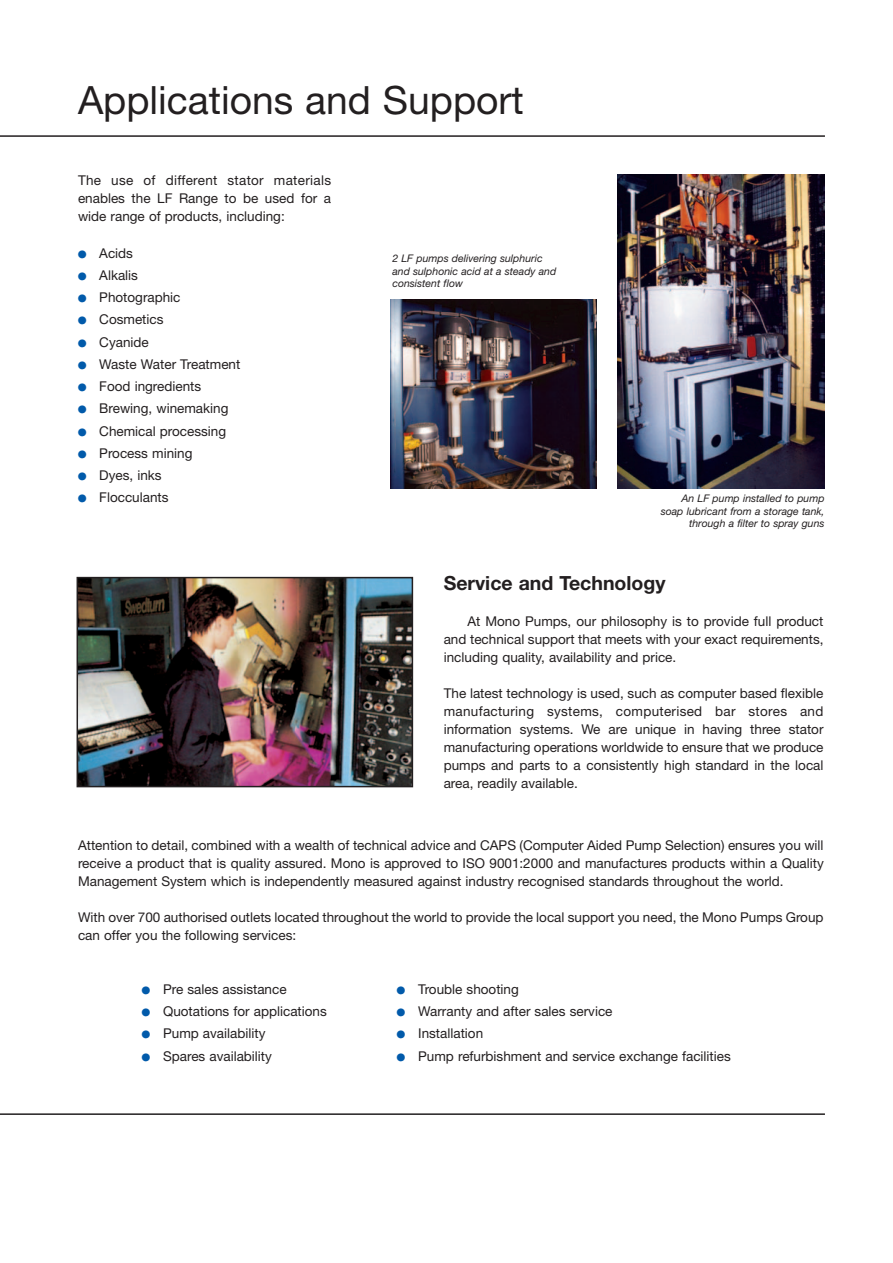
<style>
.page{position:relative;width:893px;height:1263px;background:#fff}
.page>*{position:absolute;margin:0;border:0;box-sizing:border-box;transform-origin:0 0}
.t1{font:39px "Helvetica Neue";color:#231f20}
.t2{font:700 19.5px "Helvetica Neue";color:#231f20}
.t3{font:13.5px/18px "Helvetica Neue";color:#231f20;text-align:justify}
.t4{font:italic 10.5px/12.6px "Helvetica Neue";color:#231f20}
.s1{color:#015aaa}
</style>
<div class="page">
<img style="left:80px;top:580px;width:330px;height:204px">
<div style="left:77px;top:577px;width:336px;height:210px;border:2px solid #231f20"></div>
<hr style="left:0;top:135px;width:825px;height:2px;background:#231f20">
<hr style="left:0;top:1113px;width:825px;height:2px;background:#231f20">
<img style="left:391px;top:299px;width:206px;height:190px">
<img style="left:618px;top:174px;width:206px;height:315px">
<h1 class="t1" style="left:78px;top:87px;width:447px">Applications and Support</h1>
<p class="t3" style="left:78px;top:173px;width:255px">The use of different stator materials enables the LF Range to be used for a wide range of products, including:</p>
<p class="t3" style="left:78px;top:245px;width:57px"><span class="s1">●</span> Acids</p>
<p class="t3" style="left:78px;top:267px;width:61px"><span class="s1">●</span> Alkalis</p>
<p class="t3" style="left:78px;top:289px;width:104px"><span class="s1">●</span> Photographic</p>
<p class="t3" style="left:78px;top:312px;width:87px"><span class="s1">●</span> Cosmetics</p>
<p class="t3" style="left:78px;top:334px;width:72px"><span class="s1">●</span> Cyanide</p>
<p class="t3" style="left:78px;top:356px;width:164px"><span class="s1">●</span> Waste Water Treatment</p>
<p class="t3" style="left:78px;top:378px;width:125px"><span class="s1">●</span> Food ingredients</p>
<p class="t3" style="left:78px;top:401px;width:152px"><span class="s1">●</span> Brewing, winemaking</p>
<p class="t3" style="left:78px;top:423px;width:150px"><span class="s1">●</span> Chemical processing</p>
<p class="t3" style="left:78px;top:445px;width:116px"><span class="s1">●</span> Process mining</p>
<p class="t3" style="left:78px;top:468px;width:85px"><span class="s1">●</span> Dyes, inks</p>
<p class="t3" style="left:78px;top:490px;width:92px"><span class="s1">●</span> Flocculants</p>
<p class="t4" style="left:392px;top:253px;width:165px">2 LF pumps delivering sulphuric and sulphonic acid at a steady and consistent flow</p>
<p class="t4" style="left:661px;top:493px;width:165px;text-align:right">An LF pump installed to pump soap lubricant from a storage tank, through a filter to spray guns</p>
<h2 class="t2" style="left:444px;top:576px;width:223px">Service and Technology</h2>
<p class="t3" style="left:444px;top:613px;width:381px;text-indent:24px">At Mono Pumps, our philosophy is to provide full product and technical support that meets with your exact requirements, including quality, availability and price.</p>
<p class="t3" style="left:444px;top:685px;width:381px">The latest technology is used, such as computer based flexible manufacturing systems, computerised bar stores and information systems. We are unique in having three stator manufacturing operations worldwide to ensure that we produce pumps and parts to a consistently high standard in the local area, readily available.</p>
<p class="t3" style="left:78px;top:837px;width:747px">Attention to detail, combined with a wealth of technical advice and CAPS (Computer Aided Pump Selection) ensures you will receive a product that is quality assured. Mono is approved to ISO 9001:2000 and manufactures products within a Quality Management System which is independently measured against industry recognised standards throughout the world.</p>
<p class="t3" style="left:78px;top:909px;width:747px">With over 700 authorised outlets located throughout the world to provide the local support you need, the Mono Pumps Group can offer you the following services:</p>
<p class="t3" style="left:142px;top:981px;width:146px"><span class="s1">●</span> Pre sales assistance</p>
<p class="t3" style="left:397px;top:981px;width:123px"><span class="s1">●</span> Trouble shooting</p>
<p class="t3" style="left:142px;top:1003px;width:187px"><span class="s1">●</span> Quotations for applications</p>
<p class="t3" style="left:397px;top:1003px;width:217px"><span class="s1">●</span> Warranty and after sales service</p>
<p class="t3" style="left:142px;top:1026px;width:125px"><span class="s1">●</span> Pump availability</p>
<p class="t3" style="left:397px;top:1026px;width:88px"><span class="s1">●</span> Installation</p>
<p class="t3" style="left:142px;top:1048px;width:132px"><span class="s1">●</span> Spares availability</p>
<p class="t3" style="left:397px;top:1048px;width:335px"><span class="s1">●</span> Pump refurbishment and service exchange facilities</p>
</div>
